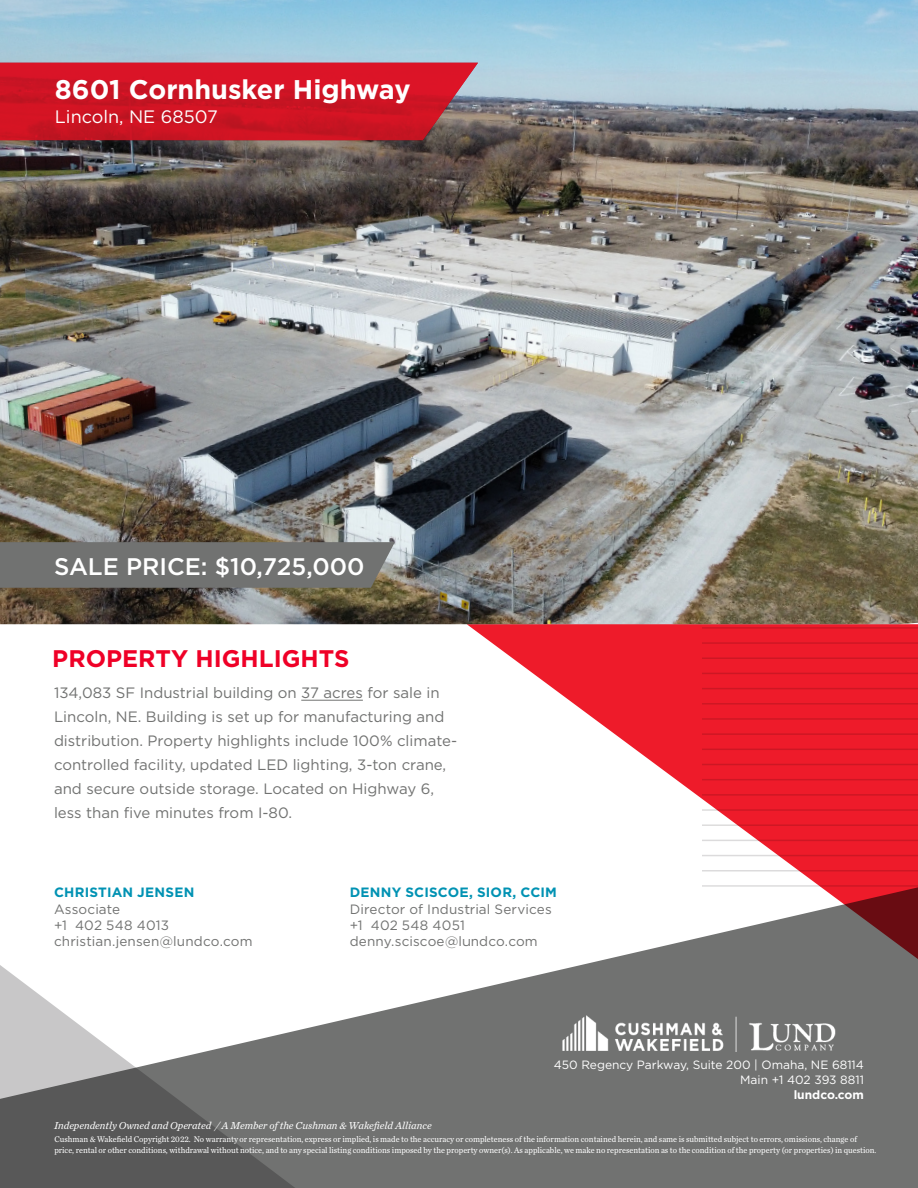
<style>
.page{position:relative;width:918px;height:1188px;background:#fff}
.page>*{position:absolute;margin:0;border:0;box-sizing:border-box;transform-origin:0 0}
.t1{font:700 27px "Gotham";color:#fff}
.t2{font:500 24px "Gotham";color:#fff}
.t3{font:700 24px "Gotham";color:#ef0027}
.t4{font:18px "Gotham";color:#fff}
.t5{font:15px/24px "Gotham";color:#717271}
.t6{font:13.5px/16.2px "Gotham";letter-spacing:.01em;color:#717271}
.t7{font:700 13.5px "Gotham";letter-spacing:.015em;color:#0092b3}
.t8{font:12px/15px "Gotham";color:#fff;text-align:right}
.t9{font:700 12px "Gotham";color:#fff}
.t10{font:italic 10.5px "Chronicle Text G2";color:#fff}
.t11{font:8.7px/10.4px "Chronicle Text G2";color:#fff;scale:.95 1}
</style>
<div class="page">
<svg style="left:0;top:965px;width:918px;height:223px;fill:#717271"></svg>
<img style="left:538px;top:1045px;width:323px;height:6px">
<img style="left:0;top:0;width:918px;height:624px">
<svg style="left:0;top:63px;width:478px;height:77px;background:#cb1a29"></svg>
<hr style="left:301px;top:700px;width:62px;height:1px;background:#717271">
<div style="left:0;top:542px;width:395px;height:46px;background:#717271"></div>
<svg style="left:467px;top:624px;width:451px;height:421px"></svg>
<h1 class="t1" style="left:55px;top:71px;width:357px">8601 Cornhusker Highway</h1>
<h3 class="t4" style="left:55px;top:105px;width:164px">Lincoln, NE 68507</h3>
<h2 class="t2" style="left:54px;top:550px;width:312px">SALE PRICE: $10,725,000</h2>
<h2 class="t3" style="left:52px;top:643px;width:299px">PROPERTY HIGHLIGHTS</h2>
<p class="t5" style="left:54px;top:681px;width:405px">134,083 SF Industrial building on 37 acres for sale in Lincoln, NE. Building is set up for manufacturing and distribution. Property highlights include 100% climate&shy;controlled facility, updated LED lighting, 3-ton crane, and secure outside storage. Located on Highway 6, less than five minutes from I-80.</p>
<h3 class="t7" style="left:54px;top:884px;width:142px">CHRISTIAN JENSEN</h3>
<h3 class="t6" style="left:54px;top:901px;width:200px">Associate<br>+1 402 548 4013 christian.jensen@lundco.com</h3>
<h3 class="t7" style="left:350px;top:884px;width:209px">DENNY SCISCOE, SIOR, CCIM</h3>
<h3 class="t6" style="left:350px;top:901px;width:203px">Director of Industrial Services +1 402 548 4051 denny.sciscoe@lundco.com</h3>
<h3 class="t8" style="left:554px;top:1057px;width:312px">450 Regency Parkway, Suite 200 | Omaha, NE 68114<br>Main +1 402 393 8811</h3>
<h3 class="t9" style="left:794px;top:1087px;width:72px">lundco.com</h3>
<p class="t10" style="left:54px;top:1118px;width:379px">Independently Owned and Operated / A Member of the Cushman &amp; Wakefield Alliance</p>
<p class="t11" style="left:54px;top:1134px;width:867px">Cushman &amp; Wakefield Copyright 2022. No warranty or representation, express or implied, is made to the accuracy or completeness of the information contained herein, and same is submitted subject to errors, omissions, change of price, rental or other conditions, withdrawal without notice, and to any special listing conditions imposed by the property owner(s). As applicable, we make no representation as to the condition of the property (or properties) in question.</p>
</div>
